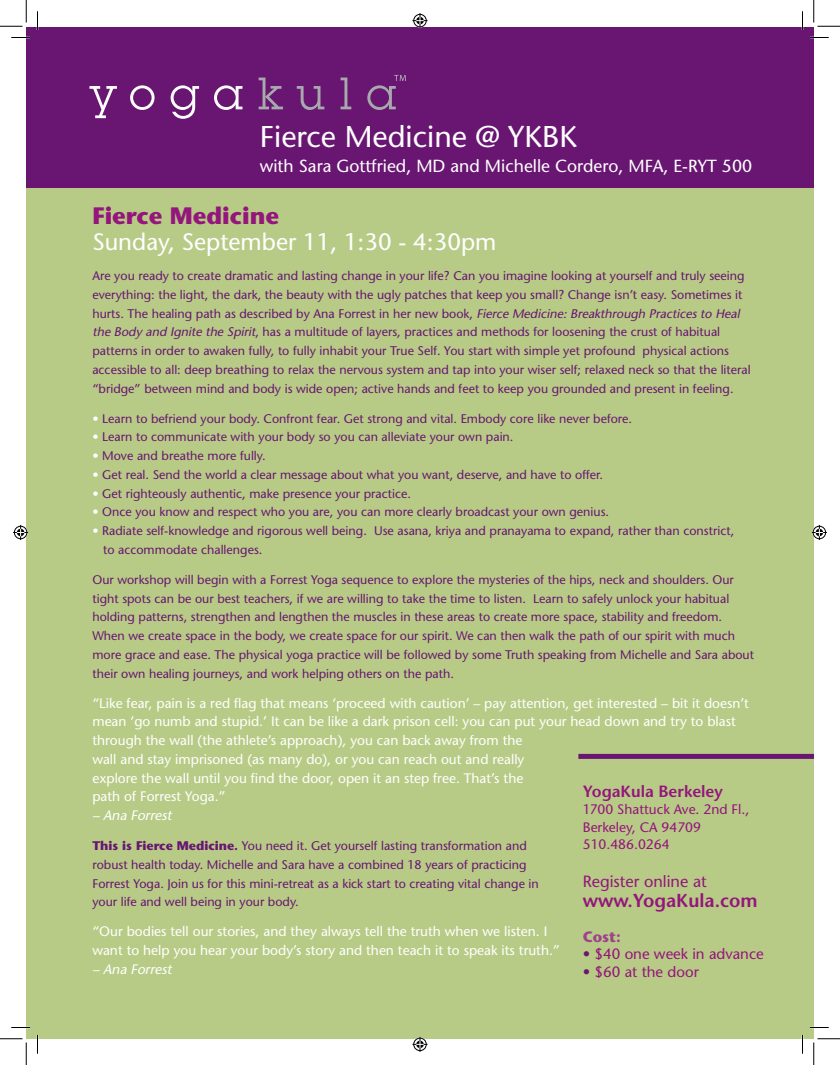
<style>
.page{position:relative;width:840px;height:1065px;background:#fff}
.page>*{position:absolute;margin:0;border:0;box-sizing:border-box;transform-origin:0 0}
.t1{font:30px "Stone Sans";color:#fff}
.t2{font:23.75px "Stone Sans";color:#fff}
.t3{font:700 23.75px "Stone Sans";color:#94157c}
.t4{font:600 18.75px "Stone Sans";color:#94157c}
.t5{font:17.5px "Stone Sans";color:#fff}
.t6{font:600 16.25px "Stone Sans";color:#94157c}
.t7{font:16.25px "Stone Sans";color:#94157c}
.t8{font:15px "Stone Sans";color:#94157c}
.t9{font:700 15px "Stone Sans";color:#9f428c}
.t10{font:13.75px/18.8px "Stone Sans";color:#fff}
.t11{font:13.75px/17.5px "Stone Sans";color:#94157c}
.t12{font:italic 13.75px "Stone Sans";color:#fff}
.t13{font:12.5px/18.8px "Stone Sans";color:#681672}
.s1{font-style:italic}
.s2{color:#fff}
.s3{font-weight:700}
.s4{color:#681672}
</style>
<div class="page">
<div style="left:26px;top:38px;width:788px;height:1001px;background:#b8cb86"></div>
<div style="left:26px;top:27px;width:788px;height:161px;background:#681672"></div>
<svg style="left:89px;top:86px;width:28px;height:32px"></svg>
<svg style="left:130px;top:85px;width:25px;height:25px"></svg>
<svg style="left:171px;top:85px;width:28px;height:34px"></svg>
<svg style="left:214px;top:85px;width:28px;height:25px"></svg>
<svg style="left:259px;top:78px;width:24px;height:31px"></svg>
<svg style="left:297px;top:86px;width:27px;height:24px"></svg>
<svg style="left:341px;top:78px;width:10px;height:31px"></svg>
<svg style="left:367px;top:75px;width:39px;height:35px"></svg>
<div style="left:578px;top:754px;width:236px;height:5px;background:#681672"></div>
<svg style="left:11px;top:37px;width:19px;height:1px"></svg>
<svg style="left:810px;top:37px;width:19px;height:1px"></svg>
<svg style="left:11px;top:1027px;width:19px;height:1px"></svg>
<svg style="left:810px;top:1027px;width:19px;height:1px"></svg>
<svg style="left:37px;top:11px;width:1px;height:19px"></svg>
<svg style="left:37px;top:1035px;width:1px;height:19px"></svg>
<svg style="left:802px;top:11px;width:1px;height:19px"></svg>
<svg style="left:802px;top:1035px;width:1px;height:19px"></svg>
<svg style="left:0;top:0;width:27px;height:27px"></svg>
<svg style="left:0;top:1039px;width:27px;height:26px"></svg>
<svg style="left:814px;top:0;width:26px;height:27px"></svg>
<svg style="left:814px;top:1039px;width:26px;height:26px"></svg>
<svg style="left:412px;top:13px;width:16px;height:15px"></svg>
<svg style="left:412px;top:1037px;width:16px;height:15px"></svg>
<svg style="left:13px;top:525px;width:15px;height:15px"></svg>
<svg style="left:812px;top:525px;width:15px;height:15px"></svg>
<p class="t1" style="left:260px;top:118px;width:319px">Fierce Medicine @ YKBK</p>
<p class="t5" style="left:260px;top:155px;width:494px">with Sara Gottfried, MD and Michelle Cordero, MFA, E-RYT 500</p>
<p class="t3" style="left:92px;top:201px;width:188px">Fierce Medicine</p>
<p class="t2" style="left:92px;top:227px;width:406px">Sunday, September 11, 1:30 - 4:30pm</p>
<p class="t13" style="left:92px;top:266px;width:654px">Are you ready to create dramatic and lasting change in your life? Can you imagine looking at yourself and truly seeing everything: the light, the dark, the beauty with the ugly patches that keep you small? Change isn’t easy. Sometimes it hurts. The healing path as described by Ana Forrest in her new book, <span class="s1">Fierce Medicine:Breakthrough Practicesto Heal the Body and Ignite the Spirit</span>, has a multitude of layers, practices and methods for loosening the crust of habitual</p>
<p class="t13" style="left:92px;top:341px;width:660px">patterns in order to awaken fully, to fully inhabit your True Self. You start with simple yet profound physical actions accessible to all: deep breathing to relax the nervous system and tap into your wiser self; relaxed neck so that the literal “bridge” between mind and body is wide open; active hands and feet to keep you grounded and present in feeling.</p>
<p class="t13" style="left:92px;top:409px;width:541px"><span class="s2">•</span> Learn to befriend your body. Confront fear. Get strong and vital. Embody core like never before.</p>
<p class="t13" style="left:92px;top:428px;width:423px"><span class="s2">•</span> Learn to communicate with your body so you can alleviate your own pain.</p>
<p class="t13" style="left:92px;top:446px;width:175px"><span class="s2">•</span> Move and breathe more fully.</p>
<p class="t13" style="left:92px;top:465px;width:512px"><span class="s2">•</span> Get real. Send the world a clear message about what you want, deserve, and have to offer.</p>
<p class="t13" style="left:92px;top:484px;width:320px"><span class="s2">•</span> Get righteously authentic, make presence your practice.</p>
<p class="t13" style="left:92px;top:503px;width:518px"><span class="s2">•</span> Once you know and respect who you are, you can more clearly broadcast your own genius.</p>
<p class="t13" style="left:92px;top:521px;width:643px"><span class="s2">•</span> Radiate self-knowledge and rigorous well being. Use asana, kriya and pranayama to expand, rather than constrict,</p>
<p class="t13" style="left:103px;top:540px;width:161px">to accommodate challenges.</p>
<p class="t13" style="left:92px;top:570px;width:663px">Our workshop will begin with a Forrest Yoga sequence to explore the mysteries of the hips, neck and shoulders. Our tight spots can be our best teachers, if we are willing to take the time to listen. Learn to safely unlock your habitual holding patterns, strengthen and lengthen the muscles in these areas to create more space, stability and freedom.<br>When we create space in the body, we create space for our spirit. We can then walk the path of our spirit with much more grace and ease. The physical yoga practice will be followed by some Truth speaking from Michelle and Sara about their own healing journeys, and work helping others on the path.</p>
<p class="t10" style="left:92px;top:693px;width:658px">“Like fear, pain is a red flag that means ‘proceed with caution’ – pay attention, get interested – bit it doesn’t mean ‘go numb and stupid.’ It can be like a dark prison cell: you can put your head down and try to blast through the wall (the athlete’s approach), you can back away from the</p>
<p class="t10" style="left:92px;top:750px;width:434px">wall and stay imprisoned (as many do), or you can reach out and really</p>
<p class="t10" style="left:92px;top:768px;width:432px">explore the wall until you find the door, open it an step free. That’s the</p>
<p class="t10" style="left:92px;top:787px;width:135px">path of Forrest Yoga.”</p>
<p class="t12" style="left:92px;top:807px;width:84px">– Ana Forrest</p>
<p class="t13" style="left:92px;top:836px;width:436px"><span class="s3">This is Fierce Medicine.</span> You need it. Get yourself lasting transformation and</p>
<p class="t13" style="left:92px;top:855px;width:436px">robust health today. Michelle and Sara have a combined 18 years of practicing</p>
<p class="t13" style="left:92px;top:874px;width:448px">Forrest Yoga. Join us for this mini-retreat as a kick start to creating vital change in your life and well being in your body.</p>
<p class="t10" style="left:92px;top:922px;width:469px">“Our bodies tell our stories, and they always tell the truth when we listen. I want to help you hear your body’s story and then teach it to speak its truth.”</p>
<p class="t12" style="left:92px;top:961px;width:84px">– Ana Forrest</p>
<p class="t6" style="left:583px;top:781px;width:142px">YogaKula Berkeley</p>
<p class="t11" style="left:583px;top:800px;width:168px">1700 Shattuck Ave. 2nd Fl.,<br>Berkeley, CA 94709</p>
<p class="t11" style="left:583px;top:835px;width:88px">510.486.0264</p>
<p class="t7" style="left:583px;top:871px;width:125px">Register online at</p>
<p class="t4" style="left:583px;top:888px;width:176px">www.YogaKula.com</p>
<p class="t9" style="left:583px;top:927px;width:40px">Cost:</p>
<p class="t8" style="left:583px;top:945px;width:183px"><span class="s4">•</span> $40 one week in advance</p>
<p class="t8" style="left:583px;top:962px;width:118px"><span class="s4">•</span> $60 at the door</p>
</div>
